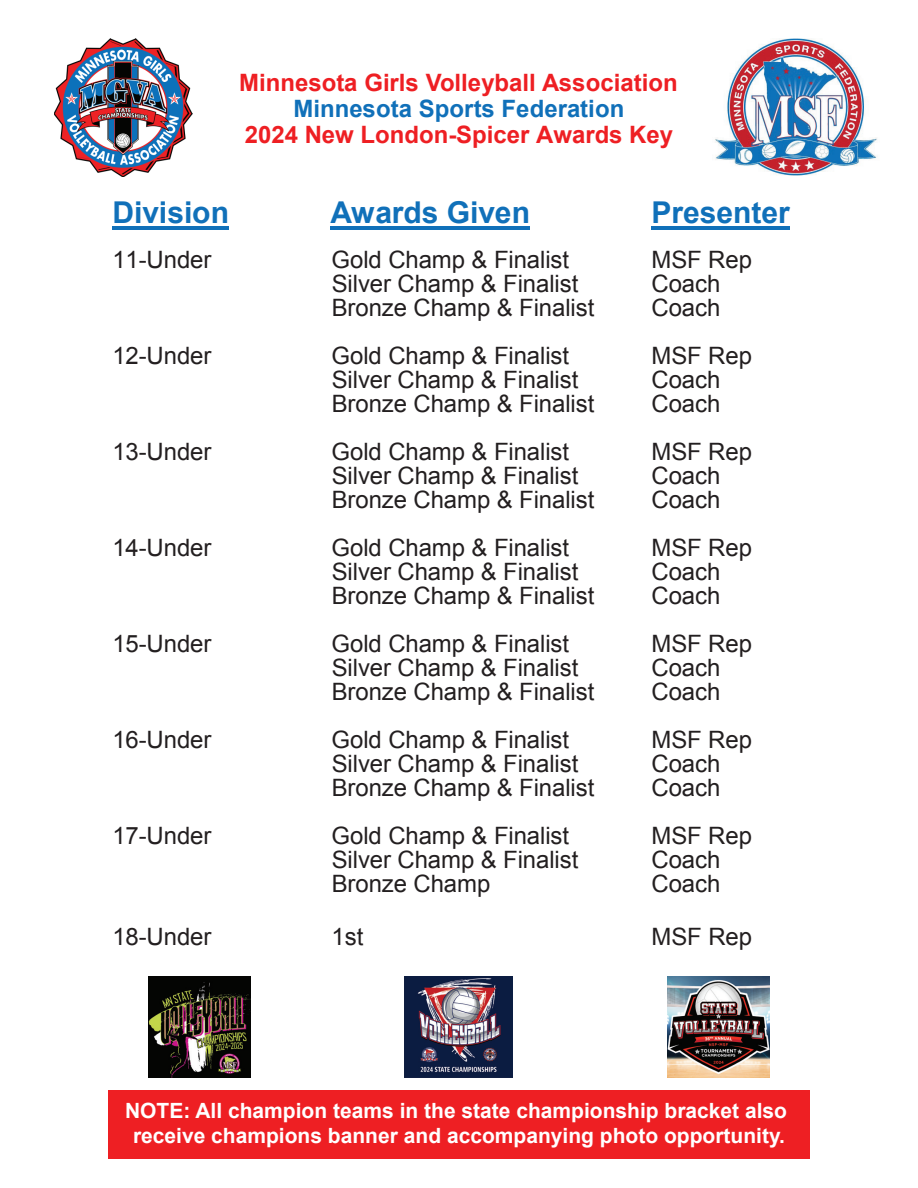
<style>
.page{position:relative;width:918px;height:1188px;background:#fff}
.page>*{position:absolute;margin:0;border:0;box-sizing:border-box;transform-origin:0 0}
.t1{font:700 30px "Arial";color:#1070b9}
.t2{font:24px "Arial";letter-spacing:-.005em;color:#231f20}
.t3{font:700 24px "Arial";color:#ee1f23}
.t4{font:700 24px "Arial";color:#1070b9}
.t5{font:700 21px/25.2px "Arial";color:#fff;text-align:center}
</style>
<div class="page">
<hr style="left:112px;top:226px;width:117px;height:4px;background:#1070b9">
<hr style="left:330px;top:226px;width:200px;height:4px;background:#1070b9">
<hr style="left:651px;top:226px;width:139px;height:4px;background:#1070b9">
<div style="left:108px;top:1091px;width:702px;height:68px;background:#ee1f23"></div>
<img style="left:54px;top:39px;width:139px;height:138px">
<img style="left:715px;top:39px;width:162px;height:136px">
<img style="left:405px;top:976px;width:108px;height:102px">
<img style="left:667px;top:976px;width:102px;height:102px">
<img style="left:149px;top:976px;width:101px;height:102px">
<p class="t3" style="left:239px;top:66px;width:440px">Minnesota Girls Volleyball Association</p>
<p class="t4" style="left:293px;top:92px;width:332px">Minnesota Sports Federation</p>
<p class="t3" style="left:245px;top:118px;width:430px">2024 New London-Spicer Awards Key</p>
<p class="t1" style="left:112px;top:193px;width:118px">Division</p>
<p class="t1" style="left:331px;top:193px;width:201px">Awards Given</p>
<p class="t1" style="left:651px;top:193px;width:140px">Presenter</p>
<p class="t2" style="left:112px;top:244px;width:101px">11-Under</p>
<p class="t2" style="left:332px;top:244px;width:239px">Gold Champ &amp; Finalist</p>
<p class="t2" style="left:652px;top:244px;width:102px">MSF Rep</p>
<p class="t2" style="left:332px;top:268px;width:248px">Silver Champ &amp; Finalist</p>
<p class="t2" style="left:652px;top:268px;width:70px">Coach</p>
<p class="t2" style="left:332px;top:292px;width:264px">Bronze Champ &amp; Finalist</p>
<p class="t2" style="left:652px;top:292px;width:70px">Coach</p>
<p class="t2" style="left:112px;top:340px;width:101px">12-Under</p>
<p class="t2" style="left:332px;top:340px;width:239px">Gold Champ &amp; Finalist</p>
<p class="t2" style="left:652px;top:340px;width:102px">MSF Rep</p>
<p class="t2" style="left:332px;top:364px;width:248px">Silver Champ &amp; Finalist</p>
<p class="t2" style="left:652px;top:364px;width:70px">Coach</p>
<p class="t2" style="left:332px;top:388px;width:264px">Bronze Champ &amp; Finalist</p>
<p class="t2" style="left:652px;top:388px;width:70px">Coach</p>
<p class="t2" style="left:112px;top:436px;width:101px">13-Under</p>
<p class="t2" style="left:332px;top:436px;width:239px">Gold Champ &amp; Finalist</p>
<p class="t2" style="left:652px;top:436px;width:102px">MSF Rep</p>
<p class="t2" style="left:332px;top:460px;width:248px">Silver Champ &amp; Finalist</p>
<p class="t2" style="left:652px;top:460px;width:70px">Coach</p>
<p class="t2" style="left:332px;top:484px;width:264px">Bronze Champ &amp; Finalist</p>
<p class="t2" style="left:652px;top:484px;width:70px">Coach</p>
<p class="t2" style="left:112px;top:532px;width:101px">14-Under</p>
<p class="t2" style="left:332px;top:532px;width:239px">Gold Champ &amp; Finalist</p>
<p class="t2" style="left:652px;top:532px;width:102px">MSF Rep</p>
<p class="t2" style="left:332px;top:556px;width:248px">Silver Champ &amp; Finalist</p>
<p class="t2" style="left:652px;top:556px;width:70px">Coach</p>
<p class="t2" style="left:332px;top:580px;width:264px">Bronze Champ &amp; Finalist</p>
<p class="t2" style="left:652px;top:580px;width:70px">Coach</p>
<p class="t2" style="left:112px;top:628px;width:101px">15-Under</p>
<p class="t2" style="left:332px;top:628px;width:239px">Gold Champ &amp; Finalist</p>
<p class="t2" style="left:652px;top:628px;width:102px">MSF Rep</p>
<p class="t2" style="left:332px;top:652px;width:248px">Silver Champ &amp; Finalist</p>
<p class="t2" style="left:652px;top:652px;width:70px">Coach</p>
<p class="t2" style="left:332px;top:676px;width:264px">Bronze Champ &amp; Finalist</p>
<p class="t2" style="left:652px;top:676px;width:70px">Coach</p>
<p class="t2" style="left:112px;top:724px;width:101px">16-Under</p>
<p class="t2" style="left:332px;top:724px;width:239px">Gold Champ &amp; Finalist</p>
<p class="t2" style="left:652px;top:724px;width:102px">MSF Rep</p>
<p class="t2" style="left:332px;top:748px;width:248px">Silver Champ &amp; Finalist</p>
<p class="t2" style="left:652px;top:748px;width:70px">Coach</p>
<p class="t2" style="left:332px;top:772px;width:264px">Bronze Champ &amp; Finalist</p>
<p class="t2" style="left:652px;top:772px;width:70px">Coach</p>
<p class="t2" style="left:112px;top:820px;width:101px">17-Under</p>
<p class="t2" style="left:332px;top:820px;width:239px">Gold Champ &amp; Finalist</p>
<p class="t2" style="left:652px;top:820px;width:102px">MSF Rep</p>
<p class="t2" style="left:332px;top:844px;width:248px">Silver Champ &amp; Finalist</p>
<p class="t2" style="left:652px;top:844px;width:70px">Coach</p>
<p class="t2" style="left:332px;top:868px;width:160px">Bronze Champ</p>
<p class="t2" style="left:652px;top:868px;width:70px">Coach</p>
<p class="t2" style="left:112px;top:921px;width:101px">18-Under</p>
<p class="t2" style="left:332px;top:921px;width:33px">1st</p>
<p class="t2" style="left:652px;top:921px;width:102px">MSF Rep</p>
<p class="t5" style="left:125px;top:1099px;width:664px">NOTE: All champion teams in the state championship bracket also receive champions banner and accompanying photo opportunity.</p>
</div>
